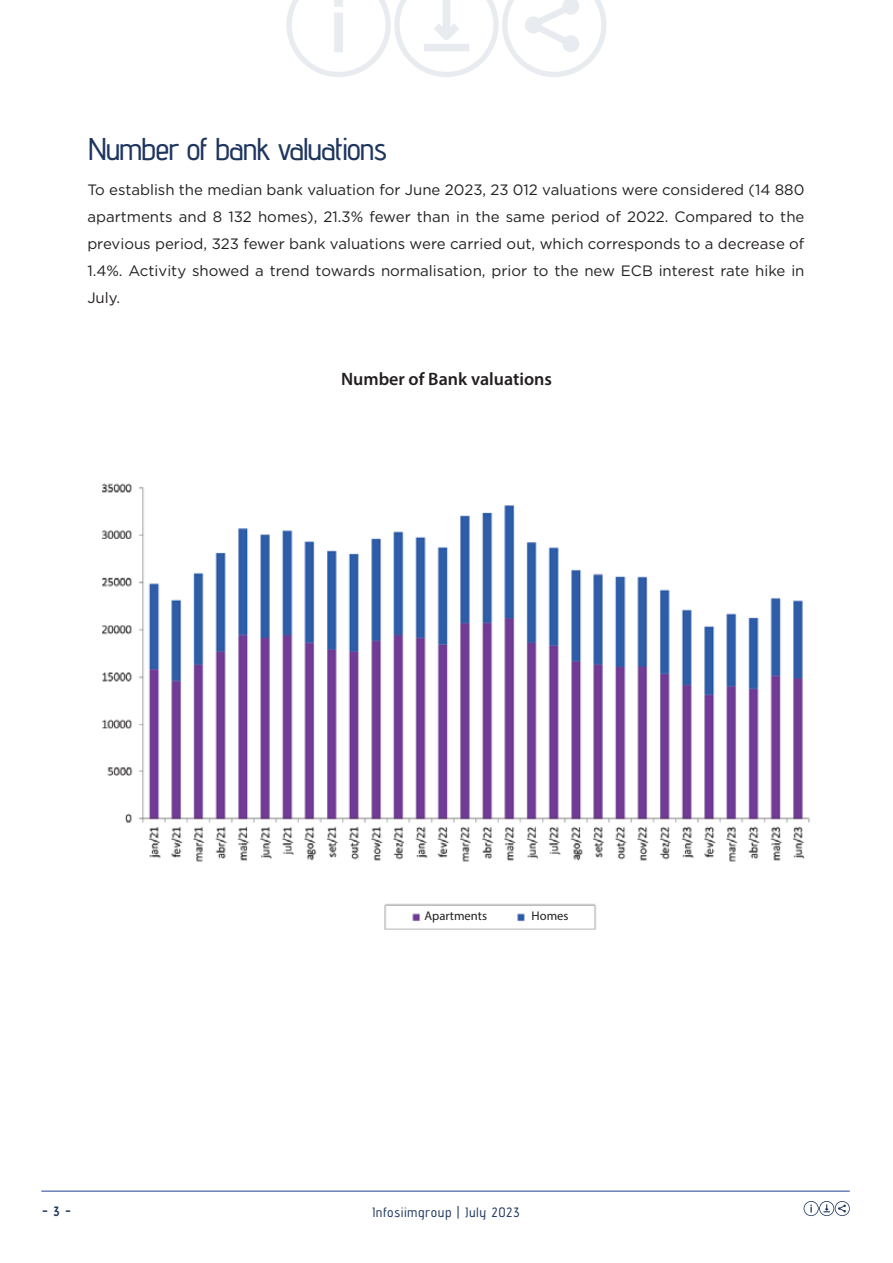
<style>
.page{position:relative;width:893px;height:1263px;background:#fff}
.page>*{position:absolute;margin:0;border:0;box-sizing:border-box;transform-origin:0 0}
.t1{font:500 31.5px "Advent Pro";letter-spacing:-.015em;color:#1e355e}
.t2{font:600 18px "Myriad Pro";color:#231f20}
.t3{font:15px/27px "Gotham";color:#231f20;text-align:justify}
.t4{font:500 13.5px "Advent Pro";letter-spacing:.08em;color:#1e355e}
.t5{font:700 13.5px "Advent Pro";color:#1e355e}
.t6{font:12.6px "Myriad Pro";color:#231f20}
</style>
<div class="page">
<svg style="left:804px;top:1201px;width:46px;height:15px"></svg>
<svg style="left:286px;top:0;width:321px;height:77px"></svg>
<hr style="left:41px;top:1191px;width:809px;height:1px;background:#21409a">
<img style="left:102px;top:483px;width:708px;height:447px">
<div style="left:422px;top:908px;width:83px;height:16px;background:#fff"></div>
<div style="left:527px;top:908px;width:62px;height:16px;background:#fff"></div>
<h1 class="t1" style="left:88px;top:130px;width:300px">Number of bank valuations</h1>
<p class="t3" style="left:87px;top:176px;width:719px">To establish the median bank valuation for June 2023, 23 012 valuations were considered (14 880 apartments and 8 132 homes), 21.3% fewer than in the same period of 2022. Compared to the previous period, 323 fewer bank valuations were carried out, which corresponds to a decrease of 1.4%. Activity showed a trend towards normalisation, prior to the new ECB interest rate hike in July.</p>
<p class="t2" style="left:341px;top:368px;width:212px">Number of Bank valuations</p>
<p class="t6" style="left:425px;top:908px;width:64px">Apartments</p>
<p class="t6" style="left:532px;top:908px;width:38px">Homes</p>
<p class="t5" style="left:42px;top:1203px;width:30px">- 3 -</p>
<p class="t4" style="left:372px;top:1204px;width:149px">Infosiimgroup | July 2023</p>
</div>
